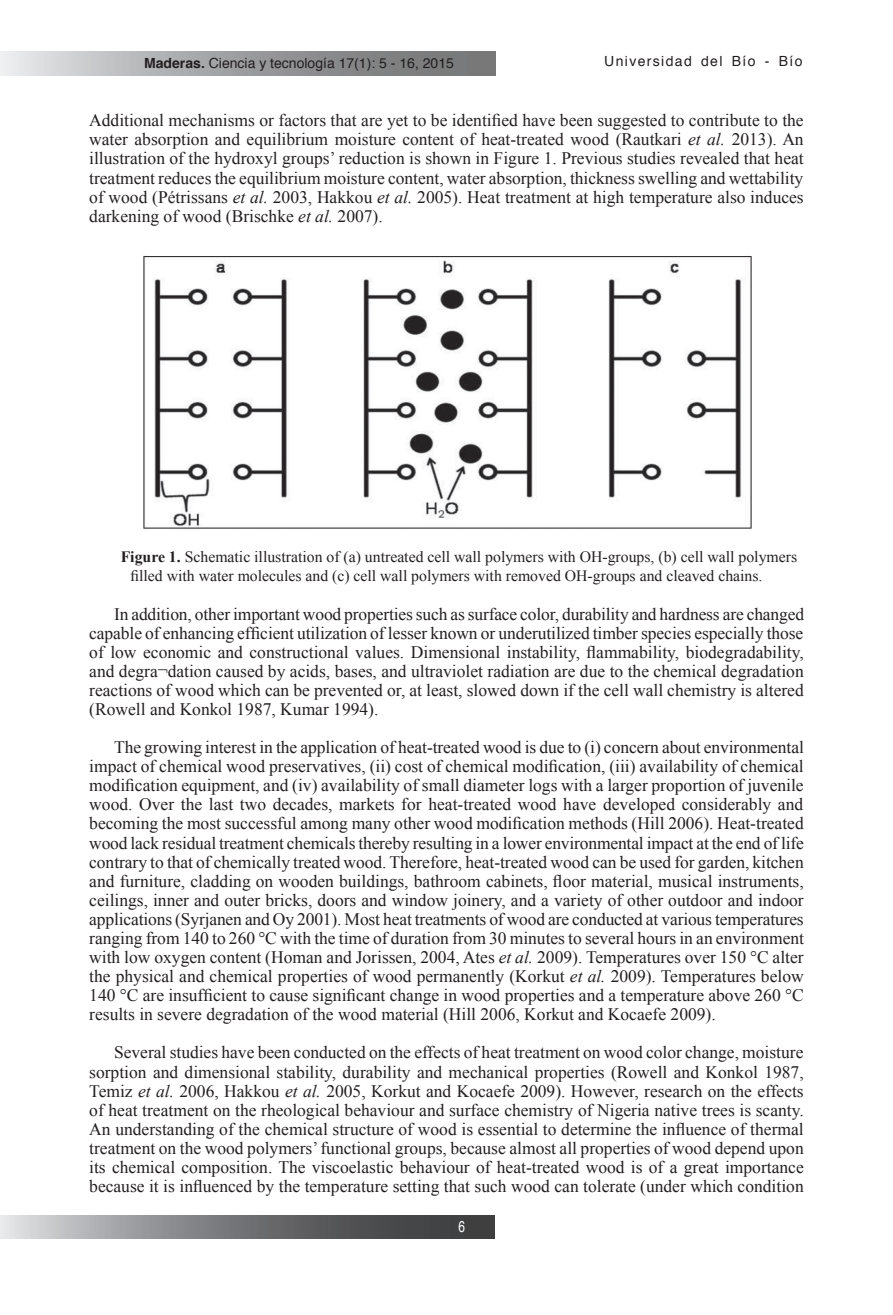
<style>
.page{position:relative;width:893px;height:1315px;background:#fff}
.page>*{position:absolute;margin:0;border:0;box-sizing:border-box;transform-origin:0 0}
.t1{font:17.5px/19.1px "Times New Roman";color:#231f20;text-align:justify}
.t2{font:15.75px/19.1px "Times New Roman";color:#231f20}
.t3{font:15.75px "Helvetica";color:#fff;scale:.75 1}
.t4{font:14px "Helvetica";color:#231f20}
.t5{font:14px "Helvetica";letter-spacing:.095em;color:#231f20}
.s1{font-weight:700}
.s2{font-style:italic}
</style>
<div class="page">
<img style="left:143px;top:256px;width:609px;height:273px">
<svg style="left:0;top:1215px;width:495px;height:24px;background:#7a7b7d"></svg>
<svg style="left:0;top:51px;width:495px;height:24px;background:#a2a3a4"></svg>
<p class="t4" style="left:144px;top:52px;width:311px"><span class="s1">Maderas.</span> Ciencia y tecnología 17(1): 5 - 16, 2015</p>
<p class="t5" style="left:604px;top:51px;width:200px">Universidad del Bío - Bío</p>
<p class="t1" style="left:89px;top:111px;width:716px">Additional mechanisms or factors that are yet to be identified have been suggested to contribute to the water absorption and equilibrium moisture content of heat-treated wood (Rautkari <span class="s2">et al.</span> 2013). An illustration of the hydroxyl groups’ reduction is shown in Figure 1. Previous studies revealed that heat treatment reduces the equilibrium moisture content, water absorption, thickness swelling and wettability of wood (Pétrissans <span class="s2">et al.</span> 2003, Hakkou <span class="s2">et al.</span> 2005). Heat treatment at high temperature also induces darkening of wood (Brischke <span class="s2">et al.</span> 2007).</p>
<p class="t2" style="left:130px;top:547px;width:668px;text-indent:-10px"><span class="s1">Figure 1.</span> Schematic illustration of (a) untreated cell wall polymers with OH-groups, (b) cell wall polymers filled with water molecules and (c) cell wall polymers with removed OH-groups and cleaved chains.</p>
<p class="t1" style="left:89px;top:604px;width:716px;text-indent:25px">In addition, other important wood properties such as surface color, durability and hardness are changed capable of enhancing efficient utilization of lesser known or underutilized timber species especially those of low economic and constructional values. Dimensional instability, flammability, biodegradability, and degra¬dation caused by acids, bases, and ultraviolet radiation are due to the chemical degradation reactions of wood which can be prevented or, at least, slowed down if the cell wall chemistry is altered (Rowell and Konkol 1987, Kumar 1994).</p>
<p class="t1" style="left:89px;top:737px;width:716px;text-indent:25px">The growing interest in the application of heat-treated wood is due to (i) concern about environmental impact of chemical wood preservatives, (ii) cost of chemical modification, (iii) availability of chemical modification equipment, and (iv) availability of small diameter logs with a larger proportion of juvenile wood. Over the last two decades, markets for heat-treated wood have developed considerably and becoming the most successful among many other wood modification methods (Hill 2006). Heat-treated wood lack residual treatment chemicals thereby resulting in a lower environmental impact at the end of life contrary to that of chemically treated wood. Therefore, heat-treated wood can be used for garden, kitchen and furniture, cladding on wooden buildings, bathroom cabinets, floor material, musical instruments, ceilings, inner and outer bricks, doors and window joinery, and a variety of other outdoor and indoor applications (Syrjanen and Oy 2001). Most heat treatments of wood are conducted at various temperatures ranging from 140 to 260 °C with the time of duration from 30 minutes to several hours in an environment with low oxygen content (Homan and Jorissen, 2004, Ates <span class="s2">et al.</span> 2009). Temperatures over 150 °C alter the physical and chemical properties of wood permanently (Korkut <span class="s2">et al.</span> 2009). Temperatures below 140 °C are insufficient to cause significant change in wood properties and a temperature above 260 °C results in severe degradation of the wood material (Hill 2006, Korkut and Kocaefe 2009).</p>
<p class="t1" style="left:89px;top:1042px;width:716px;text-indent:25px">Several studies have been conducted on the effects of heat treatment on wood color change, moisture sorption and dimensional stability, durability and mechanical properties (Rowell and Konkol 1987, Temiz <span class="s2">et al.</span> 2006, Hakkou <span class="s2">et al.</span> 2005, Korkut and Kocaefe 2009). However, research on the effects of heat treatment on the rheological behaviour and surface chemistry of Nigeria native trees is scanty.<br>An understanding of the chemical structure of wood is essential to determine the influence of thermal treatment on the wood polymers’ functional groups, because almost all properties of wood depend upon its chemical composition. The viscoelastic behaviour of heat-treated wood is of a great importance because it is influenced by the temperature setting that such wood can tolerate (under which condition</p>
<p class="t3" style="left:459px;top:1213px;width:10px">6</p>
</div>
